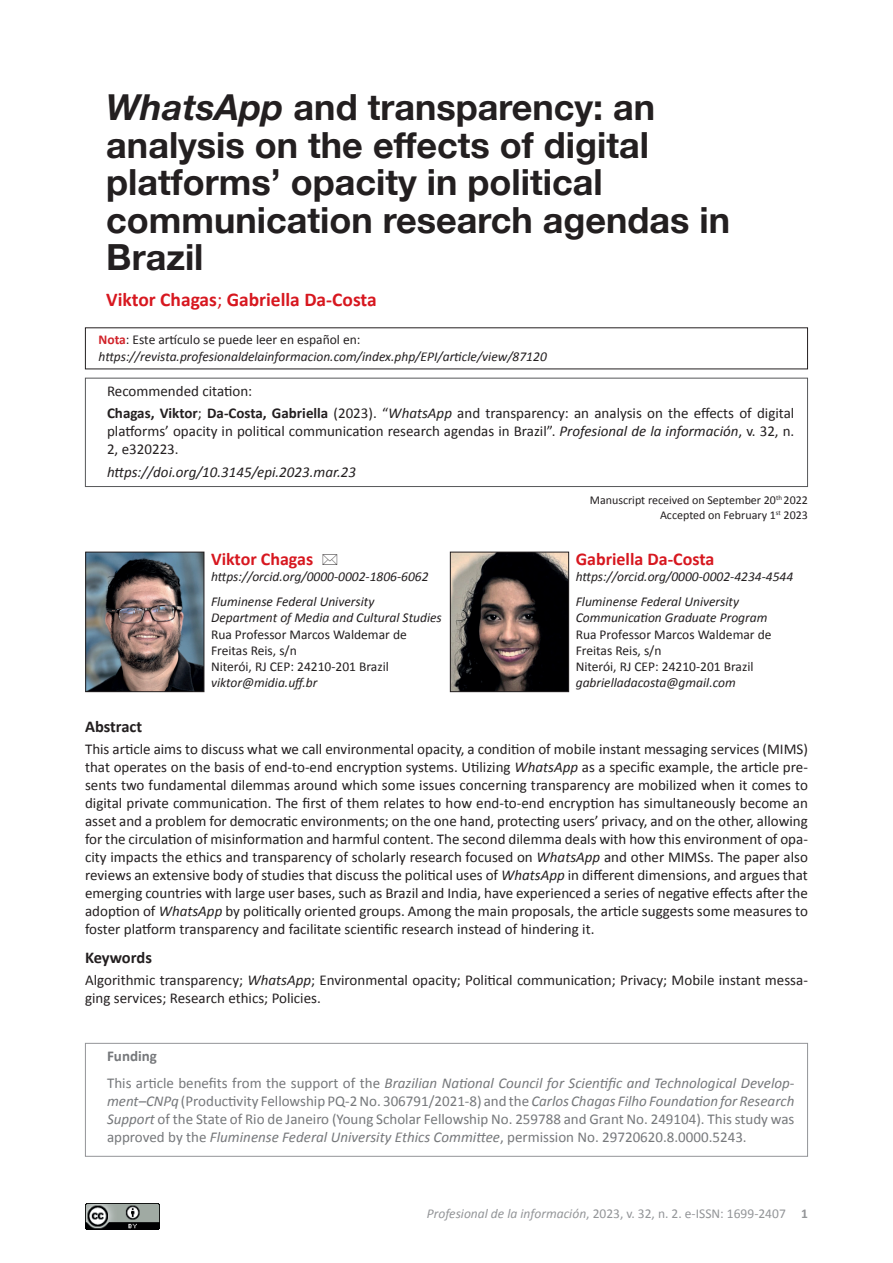
<style>
.page{position:relative;width:893px;height:1263px;background:#fff}
.page>*{position:absolute;margin:0;border:0;box-sizing:border-box;transform-origin:0 0}
.t1{font:700 36px/37.5px "Helvetica Neue";color:#231f20}
.t2{font:700 19.5px "Calibri";color:#d7171f}
.t3{font:700 18px "Calibri";color:#d7171f}
.t4{font:700 16.5px "Calibri";letter-spacing:-.005em;color:#231f20}
.t5{font:15px/18px "Calibri";color:#231f20}
.t6{font:15px/18px "Calibri";color:#76787b;text-align:justify}
.t7{font:italic 15px/26.5px "Calibri";color:#76787b}
.t8{font:italic 15px "Calibri";color:#231f20}
.t9{font:italic 13.5px/24.8px "Calibri";color:#231f20}
.t10{font:13.5px/16.2px "Calibri";color:#231f20}
.t11{font:13.5px "Calibri";color:#939598}
.t12{font:12px/14.4px "Calibri";color:#231f20;text-align:right}
.s1{font-style:italic}
.s2{font-weight:400}
.s3{font-weight:700;font-style:normal;color:#d1232a}
.s4{font-style:normal}
.s5{font-weight:700}
.s6{font-weight:700;font-style:normal}
</style>
<div class="page">
<div style="left:85px;top:378px;width:723px;height:109px;border:1px solid #57585a"></div>
<img style="left:87px;top:554px;width:115px;height:136px">
<div style="left:85px;top:552px;width:119px;height:140px;border:1px solid #231f20"></div>
<img style="left:452px;top:554px;width:115px;height:136px">
<div style="left:450px;top:552px;width:119px;height:140px;border:1px solid #231f20"></div>
<img style="left:86px;top:1203px;width:74px;height:26px">
<div style="left:85px;top:1043px;width:723px;height:114px;border:1px solid #939598"></div>
<h1 class="t1" style="left:106px;top:90px;width:625px"><span class="s1">WhatsApp</span> and transparency: an analysis on the effects of digital platforms’ opacity in political communication research agendas in<br>Brazil</h1>
<h2 class="t2" style="left:106px;top:288px;width:272px">Viktor Chagas<span class="s2">;</span> Gabriella Da-Costa</h2>
<p class="t9" style="left:99px;top:331px;width:450px;line-height:16.2px"><span class="s3">Nota</span><span class="s4">: Este artículo se puede leer en español en: </span>https://revista.profesionaldelainformacion.com/index.php/EPI/article/view/87120</p>
<p class="t5" style="left:107px;top:379px;width:689px;line-height:22.2px">Recommended citation:<br><span class="s5">Chagas, Viktor</span>; <span class="s5">Da-Costa, Gabriella</span> (2023). “<span class="s1">WhatsApp</span> and transparency: an analysis on the effects of digital</p>
<p class="t5" style="left:107px;top:422px;width:689px">platforms’ opacity in political communication research agendas in Brazil”. <span class="s1">Profesional de la información</span>, v. 32, n.<br>2, e320223.</p>
<p class="t8" style="left:107px;top:462px;width:250px">https://doi.org/10.3145/epi.2023.mar.23</p>
<p class="t12" style="left:590px;top:493px;width:220px">Manuscript received on September 20<sup>th</sup> 2022<br>Accepted on February 1<sup>st</sup> 2023</p>
<p class="t3" style="left:211px;top:548px;width:104px">Viktor Chagas</p>
<p class="t9" style="left:211px;top:564px;width:219px">https://orcid.org/0000-0002-1806-6062<br>Fluminense Federal University</p>
<p class="t9" style="left:211px;top:605px;width:232px">Department of Media and Cultural Studies</p>
<p class="t10" style="left:211px;top:625px;width:197px">Rua Professor Marcos Waldemar de<br>Freitas Reis, s/n<br>Niterói, RJ CEP: 24210-201 Brazil</p>
<p class="t9" style="left:211px;top:670px;width:108px">viktor@midia.uff.br</p>
<p class="t4" style="left:85px;top:716px;width:59px">Abstract</p>
<p class="t5" style="left:85px;top:740px;width:724px;text-align:justify">This article aims to discuss what we call environmental opacity, a condition of mobile instant messaging services (MIMS) that operates on the basis of end-to-end encryption systems. Utilizing <span class="s1">WhatsApp</span> as a specific example, the article pre&shy;sents two fundamental dilemmas around which some issues concerning transparency are mobilized when it comes to digital private communication. The first of them relates to how end-to-end encryption has simultaneously become an asset and a problem for democratic environments; on the one hand, protecting users’ privacy, and on the other, allowing for the circulation of misinformation and harmful content. The second dilemma deals with how this environment of opa&shy;city impacts the ethics and transparency of scholarly research focused on <span class="s1">WhatsApp</span> and other MIMSs. The paper also reviews an extensive body of studies that discuss the political uses of <span class="s1">WhatsApp</span> in different dimensions, and argues that emerging countries with large user bases, such as Brazil and India, have experienced a series of negative effects after the adoption of <span class="s1">WhatsApp</span> by politically oriented groups. Among the main proposals, the article suggests some measures to foster platform transparency and facilitate scientific research instead of hindering it.</p>
<p class="t4" style="left:85px;top:947px;width:68px">Keywords</p>
<p class="t5" style="left:85px;top:970px;width:724px">Algorithmic transparency; <span class="s1">WhatsApp</span>; Environmental opacity; Political communication; Privacy; Mobile instant messa&shy;ging services; Research ethics; Policies.</p>
<p class="t3" style="left:576px;top:548px;width:140px">Gabriella Da-Costa</p>
<p class="t9" style="left:576px;top:564px;width:219px">https://orcid.org/0000-0002-4234-4544<br>Fluminense Federal University</p>
<p class="t9" style="left:576px;top:605px;width:193px">Communication Graduate Program</p>
<p class="t10" style="left:576px;top:625px;width:197px">Rua Professor Marcos Waldemar de<br>Freitas Reis, s/n<br>Niterói, RJ CEP: 24210-201 Brazil</p>
<p class="t9" style="left:576px;top:670px;width:162px">gabrielladacosta@gmail.com</p>
<p class="t7" style="left:107px;top:1042px;width:689px"><span class="s6">Funding<br></span><span class="s4">This article benefits from the support of the</span> Brazilian National Council for Scientific and Technological Develop-</p>
<p class="t6" style="left:107px;top:1091px;width:689px"><span class="s1">ment–CNPq</span> (Productivity Fellowship PQ-2 No. 306791/2021-8) and the <span class="s1">Carlos Chagas Filho Foundation for Research Support</span> of the State of Rio de Janeiro (Young Scholar Fellowship No. 259788 and Grant No. 249104). This study was approved by the <span class="s1">Fluminense Federal University Ethics Committee</span>, permission No. 29720620.8.0000.5243.</p>
<p class="t11" style="left:427px;top:1205px;width:383px"><span class="s1">Profesional de la información</span>, 2023, v. 32, n. 2. e-ISSN: 1699-2407 <span class="s5">1</span></p>
</div>
